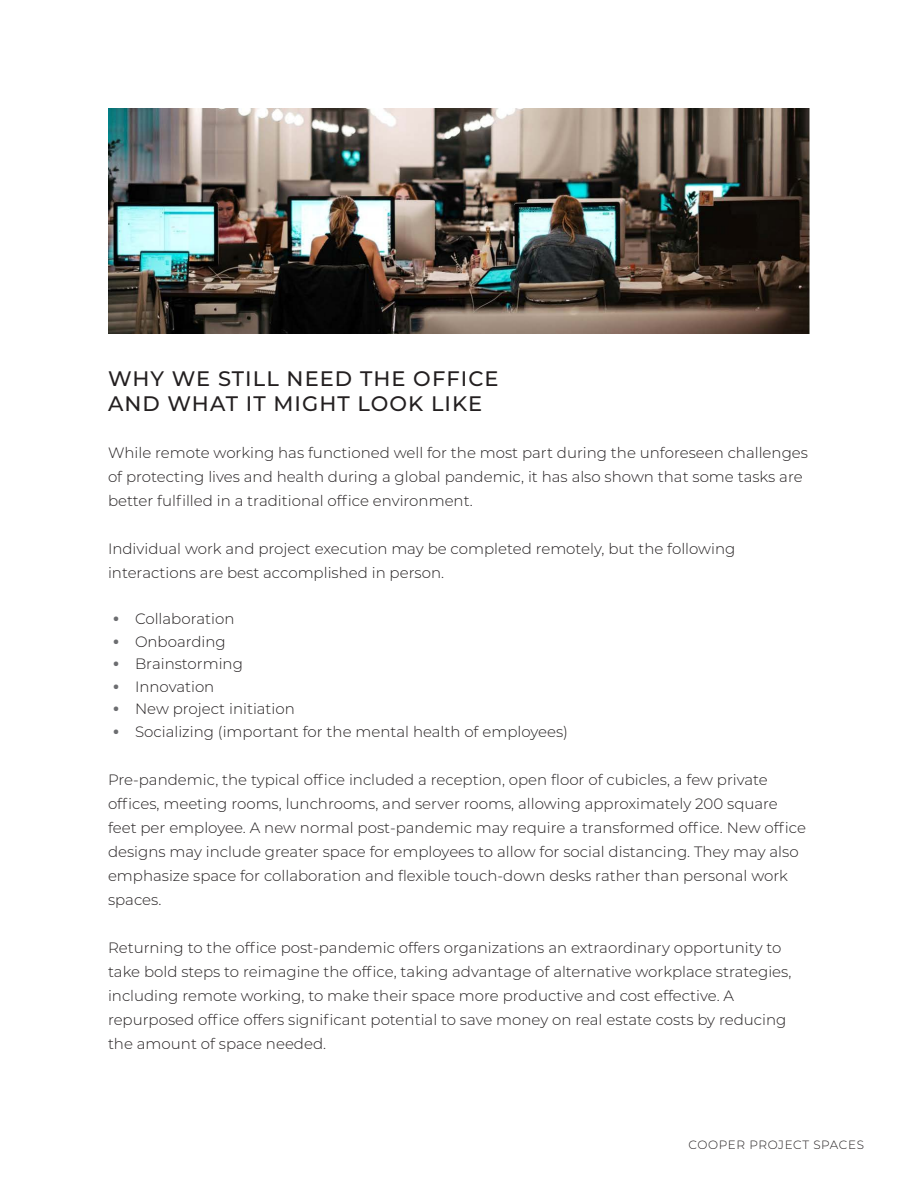
<style>
.page{position:relative;width:918px;height:1188px;background:#fff}
.page>*{position:absolute;margin:0;border:0;box-sizing:border-box;transform-origin:0 0}
.PAGE_HEADINGS{font:500 21px/25.2px "Montserrat";letter-spacing:.05em;color:#231f20}
.Bulleted_list{font:300 15px/24px "Montserrat";color:#231f20}
.Body_text{font:300 15px/24px "Montserrat";color:#231f20}
.t1{font:300 12px "Montserrat";letter-spacing:.05em;color:#231f20}
.s1{font-family:"Henderson Sans Basic";font-weight:100;font-size:45px;color:#6c6d70}
</style>
<div class="page">
<img style="left:108px;top:108px;width:702px;height:226px">
<p class="PAGE_HEADINGS" style="left:108px;top:365px;width:392px">WHY WE STILL NEED THE OFFICE<br>AND WHAT IT MIGHT LOOK LIKE</p>
<p class="Body_text" style="left:108px;top:440px;width:702px">While remote working has functioned well for the most part during the unforeseen challenges of protecting lives and health during a global pandemic, it has also shown that some tasks are better fulfilled in a traditional office environment.</p>
<p class="Body_text" style="left:108px;top:536px;width:629px">Individual work and project execution may be completed remotely, but the following interactions are best accomplished in person.</p>
<p class="Bulleted_list" style="left:108px;top:606px;width:128px"><span class="s1">•</span> Collaboration</p>
<p class="Bulleted_list" style="left:108px;top:629px;width:119px"><span class="s1">•</span> Onboarding</p>
<p class="Bulleted_list" style="left:108px;top:651px;width:136px"><span class="s1">•</span> Brainstorming</p>
<p class="Bulleted_list" style="left:108px;top:674px;width:108px"><span class="s1">•</span> Innovation</p>
<p class="Bulleted_list" style="left:108px;top:696px;width:188px"><span class="s1">•</span> New project initiation</p>
<p class="Bulleted_list" style="left:108px;top:719px;width:462px"><span class="s1">•</span> Socializing (important for the mental health of employees)</p>
<p class="Bulleted_list" style="left:108px;top:767px;width:699px">Pre-pandemic, the typical office included a reception, open floor of cubicles, a few private offices, meeting rooms, lunchrooms, and server rooms, allowing approximately 200 square feet per employee. A new normal post-pandemic may require a transformed office. New office designs may include greater space for employees to allow for social distancing. They may also emphasize space for collaboration and flexible touch-down desks rather than personal work spaces.</p>
<p class="Bulleted_list" style="left:108px;top:935px;width:685px">Returning to the office post-pandemic offers organizations an extraordinary opportunity to take bold steps to reimagine the office, taking advantage of alternative workplace strategies, including remote working, to make their space more productive and cost effective. A repurposed office offers significant potential to save money on real estate costs by reducing the amount of space needed.</p>
<p class="t1" style="left:688px;top:1137px;width:177px">COOPER PROJECT SPACES</p>
</div>
